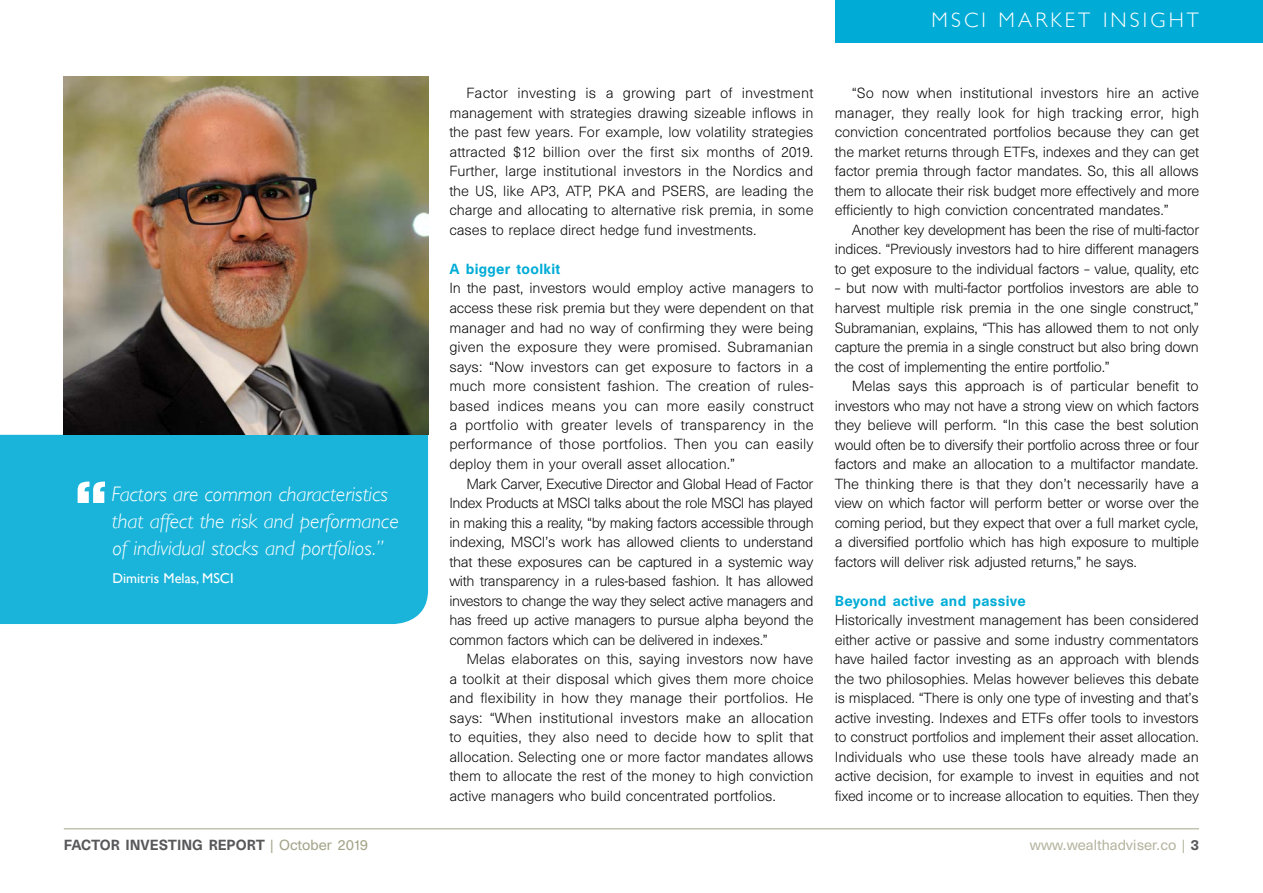
<style>
.page{position:relative;width:1263px;height:893px;background:#fff}
.page>*{position:absolute;margin:0;border:0;box-sizing:border-box;transform-origin:0 0}
.t1{font:italic 300 21px/27px "Gill Sans";color:#fff}
.t2{font:300 21px "Gill Sans";letter-spacing:.15em;color:#fff}
.t3{font:14.25px "Gill Sans";color:#fff}
.t4{font:300 13.5px/19.5px "Unica SB";letter-spacing:-.015em;color:#000;text-align:justify}
.t5{font:500 13.5px "Unica SB";letter-spacing:.025em;color:#00acd6}
.t6{font:500 13.5px "Unica SB";color:#58585a}
.t7{font:13.5px "Unica SB";color:#b5b49f}
.s1{font-weight:400;color:#a4a48a}
.s2{font-weight:500;color:#58585a}
</style>
<div class="page">
<div style="left:835px;top:0;width:428px;height:43px;background:#00acd6"></div>
<hr style="left:64px;top:828px;width:1135px;height:1px;background:#a4a48a">
<div style="left:0;top:435px;width:428px;height:189px;background:#1ab4da"></div>
<svg style="left:77px;top:481px;width:28px;height:22px"></svg>
<img style="left:64px;top:77px;width:364px;height:358px">
<h1 class="t1" style="left:111px;top:481px;width:289px">Factors are common characteristics that affect the risk and performance of individual stocks and portfolios.”</h1>
<p class="t3" style="left:112px;top:570px;width:123px">Dimitris Melas, MSCI</p>
<h1 class="t2" style="left:932px;top:4px;width:269px">MSCI MARKET INSIGHT</h1>
<p class="t4" style="left:449px;top:84px;width:366px;text-indent:17px">Factor investing is a growing part of investment management with strategies drawing sizeable inflows in the past few years. For example, low volatility strategies attracted $12 billion over the first six months of 2019.<br>Further, large institutional investors in the Nordics and the US, like AP3, ATP, PKA and PSERS, are leading the charge and allocating to alternative risk premia, in some cases to replace direct hedge fund investments.</p>
<p class="t5" style="left:449px;top:260px;width:112px">A bigger toolkit</p>
<p class="t4" style="left:449px;top:279px;width:366px">In the past, investors would employ active managers to access these risk premia but they were dependent on that manager and had no way of confirming they were being given the exposure they were promised. Subramanian says: “Now investors can get exposure to factors in a much more consistent fashion. The creation of rules&shy;based indices means you can more easily construct a portfolio with greater levels of transparency in the performance of those portfolios. Then you can easily deploy them in your overall asset allocation.”</p>
<p class="t4" style="left:449px;top:474px;width:366px;text-indent:17px">Mark Carver, Executive Director and Global Head of Factor Index Products at MSCI talks about the role MSCI has played in making this a reality, “by making factors accessible through indexing, MSCI’s work has allowed clients to understand that these exposures can be captured in a systemic way with transparency in a rules-based fashion. It has allowed investors to change the way they select active managers and has freed up active managers to pursue alpha beyond the common factors which can be delivered in indexes.”</p>
<p class="t4" style="left:449px;top:649px;width:366px;text-indent:17px">Melas elaborates on this, saying investors now have a toolkit at their disposal which gives them more choice and flexibility in how they manage their portfolios. He says: “When institutional investors make an allocation to equities, they also need to decide how to split that allocation. Selecting one or more factor mandates allows them to allocate the rest of the money to high conviction active managers who build concentrated portfolios.</p>
<p class="t4" style="left:835px;top:84px;width:366px;text-indent:17px">“So now when institutional investors hire an active manager, they really look for high tracking error, high conviction concentrated portfolios because they can get the market returns through ETFs, indexes and they can get factor premia through factor mandates. So, this all allows them to allocate their risk budget more effectively and more efficiently to high conviction concentrated mandates.”</p>
<p class="t4" style="left:835px;top:220px;width:366px;text-indent:17px">Another key development has been the rise of multi-factor indices. “Previously investors had to hire different managers to get exposure to the individual factors – value, quality, etc</p>
<p class="t4" style="left:835px;top:279px;width:366px">– but now with multi-factor portfolios investors are able to harvest multiple risk premia in the one single construct,” Subramanian, explains, “This has allowed them to not only capture the premia in a single construct but also bring down the cost of implementing the entire portfolio.”</p>
<p class="t4" style="left:835px;top:376px;width:366px;text-indent:17px">Melas says this approach is of particular benefit to investors who may not have a strong view on which factors they believe will perform. “In this case the best solution would often be to diversify their portfolio across three or four factors and make an allocation to a multifactor mandate.<br>The thinking there is that they don’t necessarily have a view on which factor will perform better or worse over the coming period, but they expect that over a full market cycle, a diversified portfolio which has high exposure to multiple factors will deliver risk adjusted returns,” he says.</p>
<p class="t5" style="left:835px;top:592px;width:192px">Beyond active and passive</p>
<p class="t4" style="left:835px;top:610px;width:366px">Historically investment management has been considered either active or passive and some industry commentators have hailed factor investing as an approach with blends the two philosophies. Melas however believes this debate is misplaced. “There is only one type of investing and that’s active investing. Indexes and ETFs offer tools to investors to construct portfolios and implement their asset allocation.<br>Individuals who use these tools have already made an active decision, for example to invest in equities and not fixed income or to increase allocation to equities. Then they</p>
<p class="t6" style="left:64px;top:836px;width:306px">FACTOR INVESTING REPORT <span class="s1">| October 2019</span></p>
<p class="t7" style="left:1030px;top:836px;width:170px">www.wealthadviser.co | <span class="s2">3</span></p>
</div>
